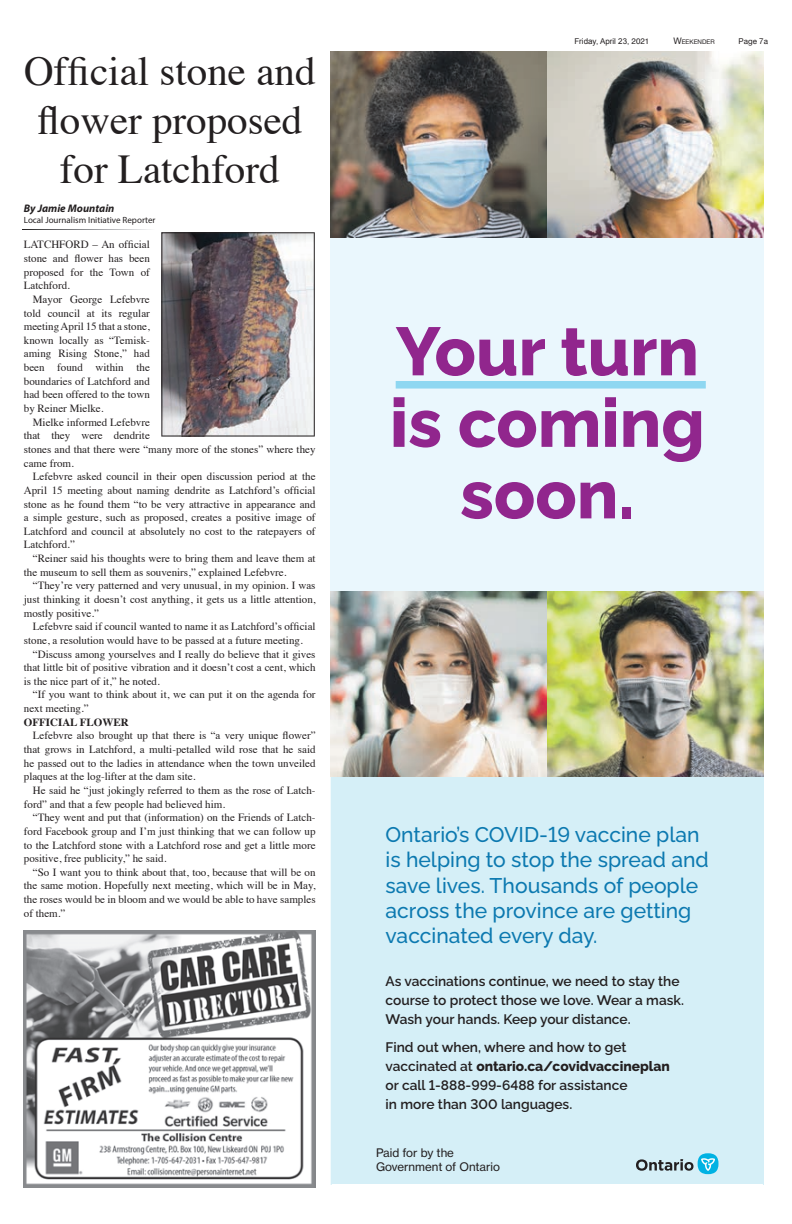
<style>
.page{position:relative;width:792px;height:1224px;background:#fff}
.page>*{position:absolute;margin:0;border:0;box-sizing:border-box;transform-origin:0 0}
.t1{font:800 68px/71.5px "Raleway";color:#91268d;text-align:center}
.t2{font:41px/49.2px "Times";color:#231f20;text-align:center}
.t3{font:500 21.1px/25.3px "Raleway";color:#0c79b0}
.t4{font:600 13.7px/19px "Raleway";color:#231f20}
.t5{font:11.6px/13.9px "N Haas Grotesk TX Pro 55 Rg";color:#231f20}
.t6{font:11px/13.6px "Times";color:#231f20;text-align:justify}
.t7{font:italic 700 11px "Myriad Pro";color:#231f20}
.t8{font:700 11px "Times";color:#231f20}
.t9{font:9px "Myriad Pro";color:#231f20}
.t10{font:8px "Arial";color:#231f20}
.t11{font:8px "Helvetica Neue";color:#231f20}
.t12{font:6.3px "Helvetica Neue";color:#231f20}
.s1{font-family:"Helvetica"}
.s2{font-size:9px}
.s3{font-weight:800}
</style>
<div class="page">
<div style="left:331px;top:777px;width:433px;height:407px;background:#d5eff7"></div>
<div style="left:698px;top:1153px;width:20px;height:21px;background:#00b2e3;border-radius:50%"></div>
<svg style="left:701px;top:1158px;width:14px;height:13px"></svg>
<svg style="left:636px;top:1159px;width:58px;height:12px"></svg>
<div style="left:331px;top:230px;width:433px;height:371px;background:#eaf7fd"></div>
<div style="left:396px;top:381px;width:310px;height:8px;background:#8ed7f1"></div>
<img style="left:331px;top:52px;width:433px;height:185px">
<img style="left:331px;top:591px;width:433px;height:186px">
<img style="left:24px;top:931px;width:292px;height:257px">
<img style="left:161px;top:232px;width:154px;height:205px">
<img style="left:23px;top:229px;width:128px;height:1px">
<h2 class="t2" style="left:24px;top:43px;width:293px">Official stone and flower proposed for Latchford</h2>
<p class="t7" style="left:24px;top:201px;width:92px">By Jamie Mountain</p>
<p class="t9" style="left:24px;top:215px;width:133px">Local Journalism Initiative Reporter</p>
<p class="t6" style="left:24px;top:237px;width:128px">LATCHFORD – An official stone and flower has been proposed for the Town of Latchford.</p>
<p class="t6" style="left:24px;top:291px;width:128px;text-indent:9px">Mayor George Lefebvre told council at its regular meeting April 15 that a stone, known locally as “Temisk&shy;aming Rising Stone,” had been found within the boundaries of Latchford and had been offered to the town by Reiner Mielke.</p>
<p class="t6" style="left:24px;top:414px;width:293px;text-align:left;text-indent:9px">Mielke informed Lefebvre<br>that they were dendrite<br>stones and that there were “many more of the stones” where they came from.</p>
<p class="t6" style="left:24px;top:469px;width:293px;text-indent:9px">Lefebvre asked council in their open discussion period at the April 15 meeting about naming dendrite as Latchford’s official stone as he found them “to be very attractive in appearance and a simple gesture, such as proposed, creates a positive image of Latchford and council at absolutely no cost to the ratepayers of Latchford.”</p>
<p class="t6" style="left:24px;top:551px;width:293px;text-indent:9px">“Reiner said his thoughts were to bring them and leave them at the museum to sell them as souvenirs,” explained Lefebvre.</p>
<p class="t6" style="left:24px;top:578px;width:293px;text-indent:9px">“They’re very patterned and very unusual, in my opinion. I was just thinking it doesn’t cost anything, it gets us a little attention, mostly positive.”</p>
<p class="t6" style="left:24px;top:619px;width:293px;text-indent:9px">Lefebvre said if council wanted to name it as Latchford’s official stone, a resolution would have to be passed at a future meeting.</p>
<p class="t6" style="left:24px;top:646px;width:293px;text-indent:9px">“Discuss among yourselves and I really do believe that it gives that little bit of positive vibration and it doesn’t cost a cent, which is the nice part of it,” he noted.</p>
<p class="t6" style="left:24px;top:687px;width:293px;text-indent:9px">“If you want to think about it, we can put it on the agenda for next meeting.”</p>
<p class="t8" style="left:24px;top:712px;width:106px">OFFICIAL FLOWER</p>
<p class="t6" style="left:24px;top:728px;width:293px;text-indent:9px">Lefebvre also brought up that there is “a very unique flower” that grows in Latchford, a multi-petalled wild rose that he said he passed out to the ladies in attendance when the town unveiled plaques at the log-lifter at the dam site.</p>
<p class="t6" style="left:24px;top:783px;width:293px;text-indent:9px">He said he “just jokingly referred to them as the rose of Latch&shy;ford” and that a few people had believed him.</p>
<p class="t6" style="left:24px;top:810px;width:293px;text-indent:9px">“They went and put that (information) on the Friends of Latch&shy;ford Facebook group and I’m just thinking that we can follow up to the Latchford stone with a Latchford rose and get a little more positive, free publicity,” he said.</p>
<p class="t6" style="left:24px;top:864px;width:293px;text-indent:9px">“So I want you to think about that, too, because that will be on the same motion. Hopefully next meeting, which will be in May, the roses would be in bloom and we would be able to have samples of them.”</p>
<p class="t10" style="left:574px;top:36px;width:76px">Friday, April 23, <span class="s1">2021</span></p>
<p class="t12" style="left:673px;top:37px;width:43px"><span class="s2">W</span>EEKENDER</p>
<p class="t11" style="left:739px;top:35px;width:31px">Page 7a</p>
<h1 class="t1" style="left:390px;top:309px;width:316px">Your turn is coming soon.</h1>
<h3 class="t3" style="left:386px;top:820px;width:325px">Ontario’s COVID-19 vaccine plan is helping to stop the spread and save lives. Thousands of people across the province are getting vaccinated every day.</h3>
<p class="t4" style="left:386px;top:970px;width:300px">As vaccinations continue, we need to stay the course to protect those we love. Wear a mask.<br>Wash your hands. Keep your distance.</p>
<p class="t4" style="left:386px;top:1036px;width:286px">Find out when, where and how to get vaccinated at <span class="s3">ontario.ca/covidvaccineplan </span>or call 1-888-999-6488 for assistance<br>in more than 300 languages.</p>
<p class="t5" style="left:376px;top:1145px;width:125px">Paid for by the<br>Government of Ontario</p>
</div>
